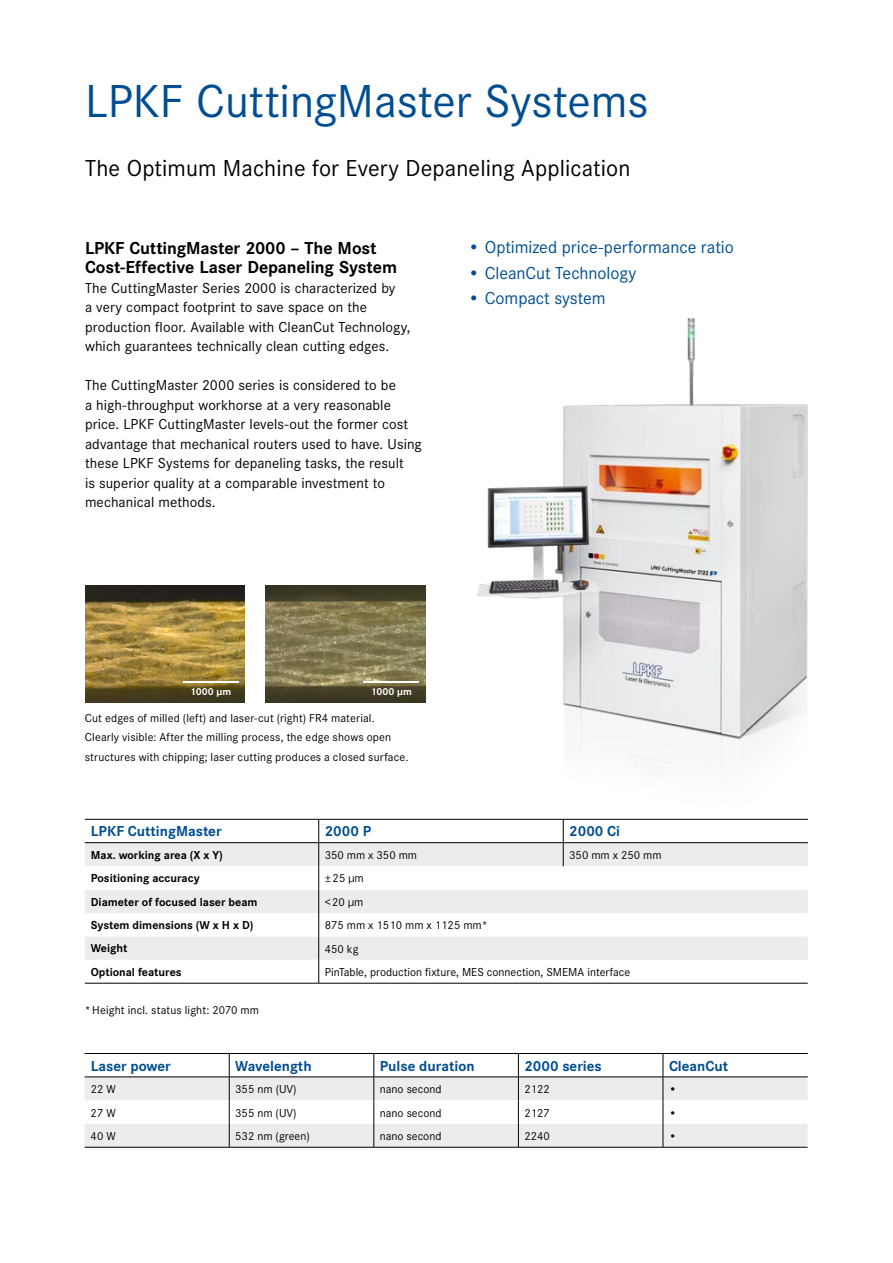
<style>
.page{position:relative;width:893px;height:1263px;background:#fff}
.page>*{position:absolute;margin:0;border:0;box-sizing:border-box;transform-origin:0 0}
.t1{font:48px "Corporate S";color:#004e91}
.t2{font:24px "Corporate S";letter-spacing:.005em;color:#000}
.t3{font:18px "Corporate S";letter-spacing:-.005em;color:#004e91}
.t4{font:700 18px/19.5px "Corporate S";letter-spacing:-.005em;color:#000}
.t5{font:15px/19.5px "Corporate S";letter-spacing:.005em;color:#000}
.t6{font:700 15px "Corporate S";color:#004e91}
.t7{font:12px/19.5px "Corporate S";letter-spacing:.005em;color:#000}
.t8{font:700 12px "Corporate S";color:#000}
.t9{font:700 10.5px "Corporate S";letter-spacing:.015em;color:#fff}
</style>
<div class="page">
<img style="left:459px;top:319px;width:349px;height:500px">
<hr style="left:85px;top:983px;width:234px;height:1px;background:#000">
<hr style="left:319px;top:983px;width:244px;height:1px;background:#000">
<hr style="left:563px;top:983px;width:245px;height:1px;background:#000">
<svg style="left:85px;top:819px;width:723px;height:164px"></svg>
<svg style="left:85px;top:1053px;width:723px;height:94px"></svg>
<hr style="left:85px;top:1147px;width:144px;height:1px;background:#000">
<hr style="left:229px;top:1147px;width:145px;height:1px;background:#000">
<hr style="left:374px;top:1147px;width:144px;height:1px;background:#000">
<hr style="left:518px;top:1147px;width:145px;height:1px;background:#000">
<hr style="left:663px;top:1147px;width:144px;height:1px;background:#000">
<img style="left:266px;top:585px;width:159px;height:117px">
<img style="left:85px;top:585px;width:159px;height:117px">
<hr style="left:364px;top:681px;width:55px;height:2px;background:#fff">
<hr style="left:183px;top:681px;width:55px;height:2px;background:#fff">
<h1 class="t1" style="left:85px;top:70px;width:565px">LPKF CuttingMaster Systems</h1>
<h2 class="t2" style="left:85px;top:152px;width:547px">The Optimum Machine for Every Depaneling Application</h2>
<p class="t4" style="left:85px;top:237px;width:314px">LPKF CuttingMaster 2000 – The Most<br>Cost-Effective Laser Depaneling System</p>
<p class="t5" style="left:85px;top:277px;width:327px">The CuttingMaster Series 2000 is characterized by<br>a very compact footprint to save space on the production floor. Available with CleanCut Technology, which guarantees technically clean cutting edges.</p>
<p class="t5" style="left:85px;top:375px;width:338px">The CuttingMaster 2000 series is considered to be<br>a high-throughput workhorse at a very reasonable price. LPKF CuttingMaster levels-out the former cost advantage that mechanical routers used to have. Using these LPKF Systems for depaneling tasks, the result<br>is superior quality at a comparable investment to mechanical methods.</p>
<p class="t3" style="left:468px;top:236px;width:268px">• Optimized price-performance ratio</p>
<p class="t3" style="left:468px;top:261px;width:170px">• CleanCut Technology</p>
<p class="t3" style="left:468px;top:286px;width:139px">• Compact system</p>
<p class="t9" style="left:190px;top:684px;width:43px">1000 µm</p>
<p class="t9" style="left:371px;top:684px;width:43px">1000 µm</p>
<p class="t7" style="left:85px;top:707px;width:325px">Cut edges of milled (left) and laser-cut (right) FR4 material.<br>Clearly visible: After the milling process, the edge shows open structures with chipping; laser cutting produces a closed surface.</p>
<p class="t6" style="left:91px;top:821px;width:132px">LPKF CuttingMaster</p>
<p class="t6" style="left:325px;top:821px;width:48px">2000 P</p>
<p class="t6" style="left:569px;top:821px;width:52px">2000 Ci</p>
<p class="t8" style="left:91px;top:846px;width:134px">Max. working area (X x Y)</p>
<p class="t7" style="left:325px;top:845px;width:94px">350 mm x 350 mm</p>
<p class="t7" style="left:569px;top:845px;width:94px">350 mm x 250 mm</p>
<p class="t8" style="left:91px;top:870px;width:110px">Positioning accuracy</p>
<p class="t7" style="left:325px;top:868px;width:40px">± 25 µm</p>
<p class="t8" style="left:91px;top:893px;width:168px">Diameter of focused laser beam</p>
<p class="t7" style="left:325px;top:892px;width:40px">&lt; 20 µm</p>
<p class="t8" style="left:91px;top:917px;width:164px">System dimensions (W x H x D)</p>
<p class="t7" style="left:325px;top:915px;width:165px">875 mm x 1510 mm x 1125 mm*</p>
<p class="t8" style="left:91px;top:940px;width:38px">Weight</p>
<p class="t7" style="left:325px;top:938px;width:35px">450 kg</p>
<p class="t8" style="left:91px;top:963px;width:92px">Optional features</p>
<p class="t7" style="left:325px;top:962px;width:307px">PinTable, production fixture, MES connection, SMEMA interface</p>
<p class="t7" style="left:85px;top:1000px;width:176px">* Height incl. status light: 2070 mm</p>
<p class="t6" style="left:91px;top:1055px;width:82px">Laser power</p>
<p class="t6" style="left:235px;top:1055px;width:78px">Wavelength</p>
<p class="t6" style="left:380px;top:1055px;width:96px">Pulse duration</p>
<p class="t6" style="left:524px;top:1055px;width:79px">2000 series</p>
<p class="t6" style="left:669px;top:1055px;width:61px">CleanCut</p>
<p class="t7" style="left:91px;top:1078px;width:27px">22 W</p>
<p class="t7" style="left:235px;top:1079px;width:63px">355 nm (UV)</p>
<p class="t7" style="left:380px;top:1079px;width:63px">nano second</p>
<p class="t7" style="left:524px;top:1078px;width:27px">2122</p>
<p class="t7" style="left:669px;top:1078px;width:10px">•</p>
<p class="t7" style="left:91px;top:1102px;width:27px">27 W</p>
<p class="t7" style="left:235px;top:1102px;width:63px">355 nm (UV)</p>
<p class="t7" style="left:380px;top:1102px;width:63px">nano second</p>
<p class="t7" style="left:524px;top:1102px;width:27px">2127</p>
<p class="t7" style="left:669px;top:1102px;width:10px">•</p>
<p class="t7" style="left:91px;top:1125px;width:27px">40 W</p>
<p class="t7" style="left:235px;top:1126px;width:76px">532 nm (green)</p>
<p class="t7" style="left:380px;top:1126px;width:63px">nano second</p>
<p class="t7" style="left:524px;top:1125px;width:27px">2240</p>
<p class="t7" style="left:669px;top:1126px;width:10px">•</p>
</div>
